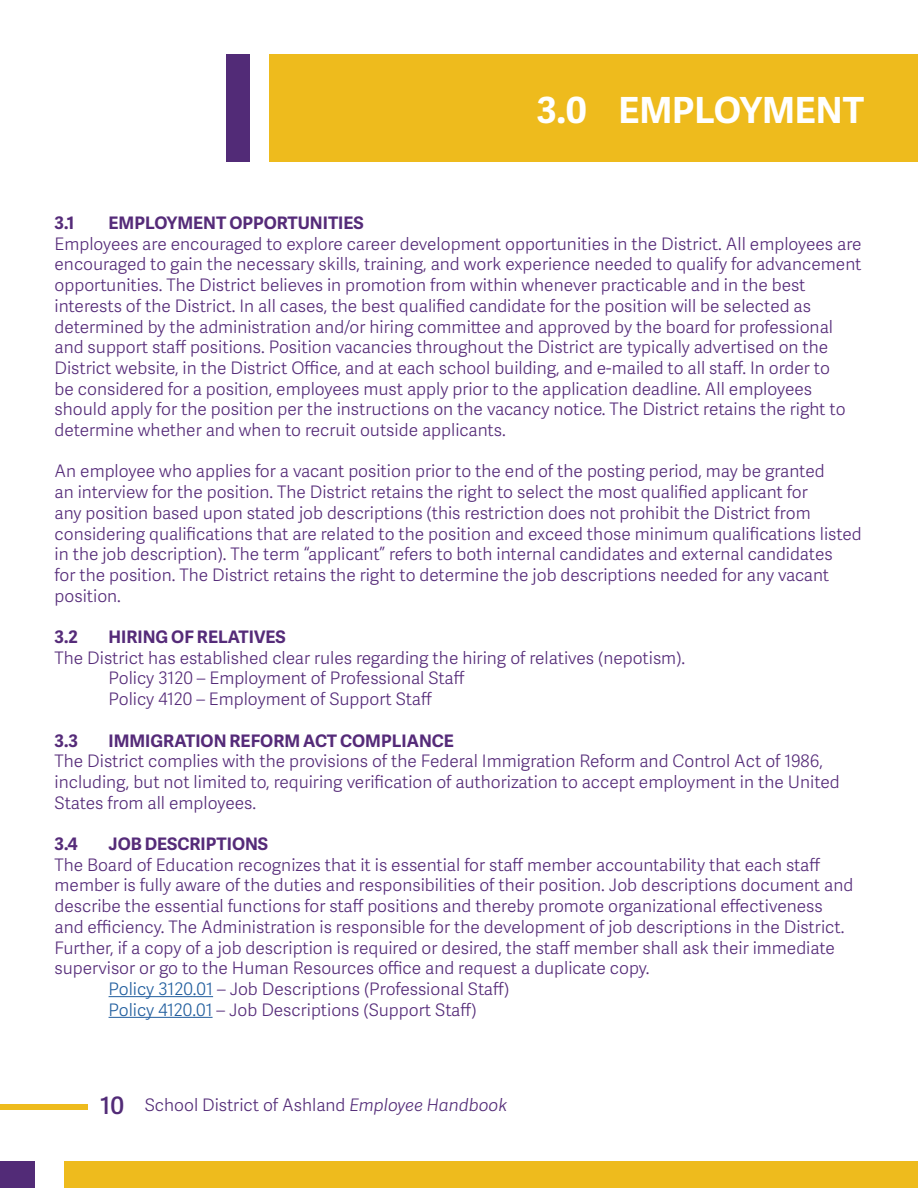
<style>
.page{position:relative;width:918px;height:1188px;background:#fff}
.page>*{position:absolute;margin:0;border:0;box-sizing:border-box;transform-origin:0 0}
.t1{font:700 36px "Adelle Sans";color:#fff}
.t2{font:300 17.25px/20.7px "Adelle Sans";color:#552b79}
.t3{font:700 17.25px "Adelle Sans";color:#552b79}
.t4{font:300 17.25px "Adelle Sans";color:#532b77}
.s1{color:#215e9e}
.s2{font-weight:600;font-size:24px;color:#522b77}
.s3{font-style:italic}
</style>
<div class="page">
<div style="left:0;top:1104px;width:87px;height:6px;background:#eebb1d"></div>
<div style="left:0;top:1161px;width:35px;height:27px;background:#522b77"></div>
<div style="left:64px;top:1161px;width:854px;height:27px;background:#eebb1d"></div>
<div style="left:270px;top:54px;width:648px;height:108px;background:#eebb1d"></div>
<div style="left:226px;top:54px;width:24px;height:108px;background:#522b77"></div>
<hr style="left:109px;top:996px;width:104px;height:1px;background:#215e9e">
<hr style="left:109px;top:1017px;width:104px;height:1px;background:#215e9e">
<h1 class="t1" style="left:537px;top:84px;width:329px">3.0 EMPLOYMENT</h1>
<p class="t3" style="left:55px;top:210px;width:21px">3.1</p>
<p class="t3" style="left:109px;top:210px;width:257px">EMPLOYMENT OPPORTUNITIES</p>
<p class="t2" style="left:55px;top:233px;width:809px">Employees are encouraged to explore career development opportunities in the District. All employees are encouraged to gain the necessary skills, training, and work experience needed to qualify for advancement opportunities. The District believes in promotion from within whenever practicable and in the best interests of the District. In all cases, the best qualified candidate for the position will be selected as determined by the administration and/or hiring committee and approved by the board for professional and support staff positions. Position vacancies throughout the District are typically advertised on the District website, in the District Office, and at each school building, and e-mailed to all staff. In order to<br>be considered for a position, employees must apply prior to the application deadline. All employees should apply for the position per the instructions on the vacancy notice. The District retains the right to determine whether and when to recruit outside applicants.</p>
<p class="t2" style="left:55px;top:460px;width:809px">An employee who applies for a vacant position prior to the end of the posting period, may be granted<br>an interview for the position. The District retains the right to select the most qualified applicant for<br>any position based upon stated job descriptions (this restriction does not prohibit the District from considering qualifications that are related to the position and exceed those minimum qualifications listed in the job description). The term “applicant” refers to both internal candidates and external candidates<br>for the position. The District retains the right to determine the job descriptions needed for any vacant position.</p>
<p class="t3" style="left:55px;top:624px;width:25px">3.2</p>
<p class="t3" style="left:109px;top:624px;width:179px">HIRING OF RELATIVES</p>
<p class="t2" style="left:109px;top:647px;width:578px;text-indent:-54px">The District has established clear rules regarding the hiring of relatives (nepotism).<br>Policy 3120 – Employment of Professional Staff<br>Policy 4120 – Employment of Support Staff</p>
<p class="t3" style="left:55px;top:728px;width:25px">3.3</p>
<p class="t3" style="left:109px;top:728px;width:347px">IMMIGRATION REFORM ACT COMPLIANCE</p>
<p class="t2" style="left:55px;top:750px;width:787px">The District complies with the provisions of the Federal Immigration Reform and Control Act of 1986, including, but not limited to, requiring verification of authorization to accept employment in the United<br>States from all employees.</p>
<p class="t3" style="left:55px;top:831px;width:25px">3.4</p>
<p class="t3" style="left:109px;top:831px;width:161px">JOB DESCRIPTIONS</p>
<p class="t2" style="left:55px;top:854px;width:767px">The Board of Education recognizes that it is essential for staff member accountability that each staff</p>
<p class="t2" style="left:55px;top:874px;width:800px">member is fully aware of the duties and responsibilities of their position. Job descriptions document and</p>
<p class="t2" style="left:55px;top:895px;width:770px">describe the essential functions for staff positions and thereby promote organizational effectiveness</p>
<p class="t2" style="left:55px;top:916px;width:791px">and efficiency. The Administration is responsible for the development of job descriptions in the District.</p>
<p class="t2" style="left:55px;top:936px;width:782px">Further, if a copy of a job description is required or desired, the staff member shall ask their immediate</p>
<p class="t2" style="left:55px;top:957px;width:597px">supervisor or go to the Human Resources office and request a duplicate copy.</p>
<p class="t2" style="left:109px;top:978px;width:402px"><span class="s1">Policy 3120.01</span> – Job Descriptions (Professional Staff)</p>
<p class="t2" style="left:109px;top:999px;width:370px"><span class="s1">Policy 4120.01</span> – Job Descriptions (Support Staff)</p>
<p class="t4" style="left:100px;top:1093px;width:408px"><span class="s2">10</span> School District of Ashland <span class="s3">Employee Handbook</span></p>
</div>
